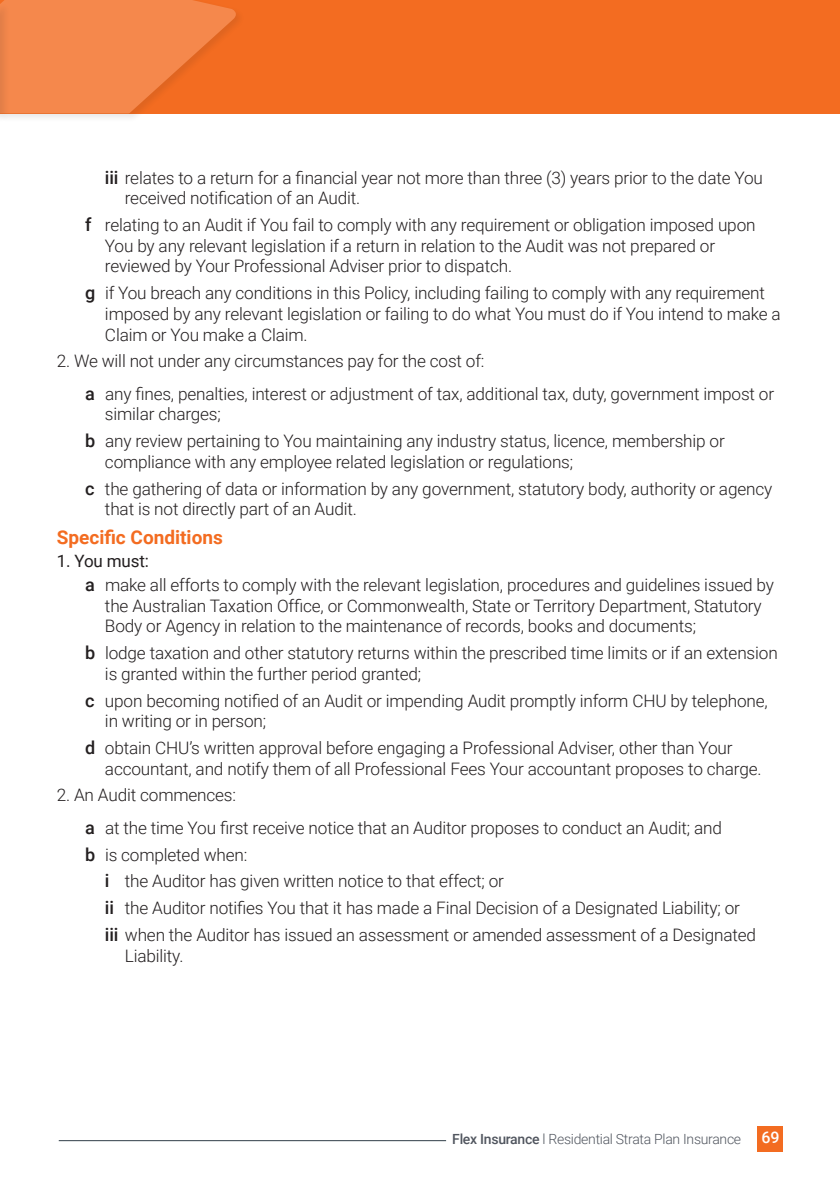
<style>
.page{position:relative;width:840px;height:1191px;background:#fff}
.page>*{position:absolute;margin:0;border:0;box-sizing:border-box;transform-origin:0 0}
.subheading1{font:700 19px "Roboto";color:#f36c21}
.main_body_indent{font:300 17.2px/20.6px "Roboto";letter-spacing:-.01em;color:#231f20}
.main_body{font:300 17.2px "Roboto";letter-spacing:-.01em;color:#231f20}
.subheading1-2{font:17px "Roboto";letter-spacing:-.01em;color:#231f20}
.t1{font:500 16px "Roboto";color:#fff}
.t2{font:300 14px "Roboto";letter-spacing:-.02em;color:#51565f}
.s1{font-weight:500;font-size:18px}
.s2{font-weight:500}
</style>
<div class="page">
<div style="left:757px;top:1125px;width:25px;height:26px;background:#f36c21"></div>
<hr style="left:59px;top:1140px;width:387px;height:1px;background:#303d48">
<div style="left:0;top:0;width:839px;height:113px;background:#f36c21"></div>
<div style="left:0;top:0;width:245px;height:123px;background:#231f20;opacity:.5"></div>
<div style="left:0;top:0;width:10px;height:123px;background:#231f20;opacity:.5"></div>
<svg style="left:0;top:0;width:239px;height:113px"></svg>
<p class="main_body_indent" style="left:125px;top:167px;width:639px;text-indent:-20px"><span class="s1">iii</span> relates to a return for a financial year not more than three (3) years prior to the date You received notification of an Audit.</p>
<p class="main_body_indent" style="left:105px;top:214px;width:651px;text-indent:-20px"><span class="s1">f</span> relating to an Audit if You fail to comply with any requirement or obligation imposed upon<br>You by any relevant legislation if a return in relation to the Audit was not prepared or reviewed by Your Professional Adviser prior to dispatch.</p>
<p class="main_body_indent" style="left:105px;top:282px;width:677px;text-indent:-20px"><span class="s1">g</span> if You breach any conditions in this Policy, including failing to comply with any requirement imposed by any relevant legislation or failing to do what You must do if You intend to make a<br>Claim or You make a Claim.</p>
<p class="main_body" style="left:57px;top:349px;width:429px">2. We will not under any circumstances pay for the cost of:</p>
<p class="main_body_indent" style="left:105px;top:382px;width:670px;text-indent:-20px"><span class="s1">a</span> any fines, penalties, interest or adjustment of tax, additional tax, duty, government impost or similar charges;</p>
<p class="main_body_indent" style="left:105px;top:430px;width:621px;text-indent:-20px"><span class="s1">b</span> any review pertaining to You maintaining any industry status, licence, membership or compliance with any employee related legislation or regulations;</p>
<p class="main_body_indent" style="left:105px;top:477px;width:668px;text-indent:-20px"><span class="s1">c</span> the gathering of data or information by any government, statutory body, authority or agency that is not directly part of an Audit.</p>
<p class="subheading1" style="left:57px;top:523px;width:167px">Specific Conditions</p>
<p class="subheading1-2" style="left:57px;top:549px;width:93px">1. You must:</p>
<p class="main_body_indent" style="left:105px;top:574px;width:670px;text-indent:-20px"><span class="s1">a</span> make all efforts to comply with the relevant legislation, procedures and guidelines issued by the Australian Taxation Office, or Commonwealth, State or Territory Department, Statutory<br>Body or Agency in relation to the maintenance of records, books and documents;</p>
<p class="main_body_indent" style="left:105px;top:642px;width:674px;text-indent:-20px"><span class="s1">b</span> lodge taxation and other statutory returns within the prescribed time limits or if an extension is granted within the further period granted;</p>
<p class="main_body_indent" style="left:105px;top:689px;width:664px;text-indent:-20px"><span class="s1">c</span> upon becoming notified of an Audit or impending Audit promptly inform CHU by telephone, in writing or in person;</p>
<p class="main_body_indent" style="left:105px;top:737px;width:657px;text-indent:-20px"><span class="s1">d</span> obtain CHU’s written approval before engaging a Professional Adviser, other than Your accountant, and notify them of all Professional Fees Your accountant proposes to charge.</p>
<p class="main_body" style="left:57px;top:783px;width:181px">2. An Audit commences:</p>
<p class="main_body_indent" style="left:85px;top:816px;width:638px"><span class="s1">a</span> at the time You first receive notice that an Auditor proposes to conduct an Audit; and</p>
<p class="main_body_indent" style="left:85px;top:843px;width:164px"><span class="s1">b</span> is completed when:</p>
<p class="main_body_indent" style="left:105px;top:870px;width:400px"><span class="s1">i</span> the Auditor has given written notice to that effect; or</p>
<p class="main_body_indent" style="left:105px;top:897px;width:636px"><span class="s1">ii</span> the Auditor notifies You that it has made a Final Decision of a Designated Liability; or</p>
<p class="main_body_indent" style="left:125px;top:924px;width:632px;text-indent:-20px"><span class="s1">iii</span> when the Auditor has issued an assessment or amended assessment of a Designated<br>Liability.</p>
<p class="t2" style="left:452px;top:1129px;width:290px"><span class="s2">Flex Insurance</span> l Residential Strata Plan Insurance</p>
<p class="t1" style="left:761px;top:1125px;width:20px">69</p>
</div>
